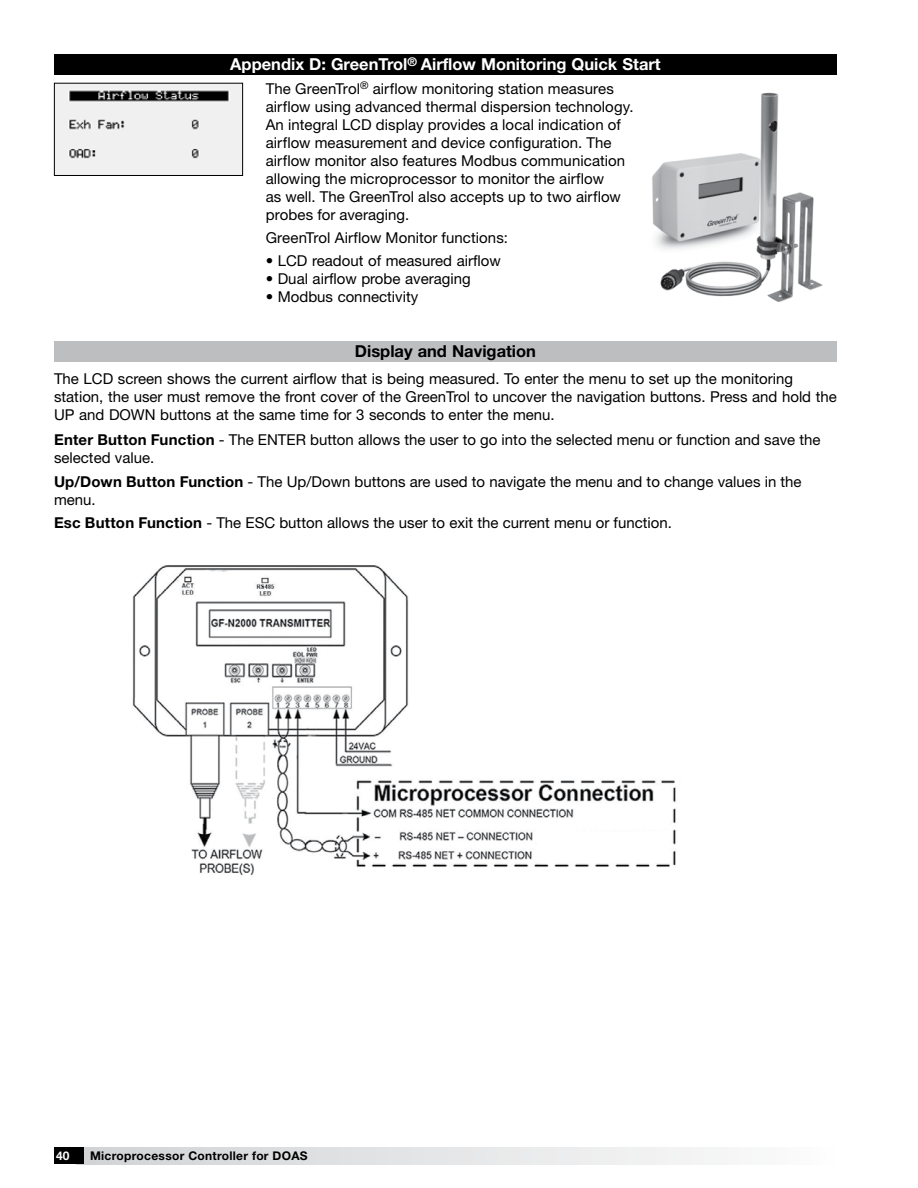
<style>
.page{position:relative;width:918px;height:1188px;background:#fff}
.page>*{position:absolute;margin:0;border:0;box-sizing:border-box;transform-origin:0 0}
.t1{font:700 16.5px "Helvetica Neue LT Std";color:#fff}
.t2{font:700 16.5px "Helvetica Neue LT Std";color:#000}
.t3{font:15px/18px "Helvetica Neue LT Std";color:#000}
.t4{font:700 12px "Helvetica Neue LT Std";letter-spacing:.025em;color:#000}
.t5{font:700 12px "Helvetica Neue LT Std";color:#fff}
.s1{font-weight:700}
</style>
<div class="page">
<div style="left:77px;top:1148px;width:760px;height:16px;background:linear-gradient(to right,#d1d2d4,#fcfcfc)"></div>
<div style="left:54px;top:1148px;width:30px;height:16px;background:#000"></div>
<div style="left:54px;top:54px;width:783px;height:20px;background:#000"></div>
<img style="left:652px;top:92px;width:171px;height:210px">
<div style="left:54px;top:341px;width:783px;height:21px;background:#bcbec0"></div>
<img style="left:132px;top:565px;width:544px;height:311px">
<img style="left:56px;top:85px;width:185px;height:89px">
<div style="left:54px;top:83px;width:189px;height:93px;border:1px solid #000"></div>
<p class="t1" style="left:230px;top:54px;width:432px">Appendix D: GreenTrol<sup>®</sup> Airflow Monitoring Quick Start</p>
<p class="t3" style="left:266px;top:79px;width:369px">The GreenTrol<sup>®</sup> airflow monitoring station measures airflow using advanced thermal dispersion technology.<br>An integral LCD display provides a local indication of airflow measurement and device configuration. The airflow monitor also features Modbus communication allowing the microprocessor to monitor the airflow<br>as well. The GreenTrol also accepts up to two airflow probes for averaging.</p>
<p class="t3" style="left:266px;top:228px;width:244px">GreenTrol Airflow Monitor functions:</p>
<p class="t3" style="left:266px;top:252px;width:237px">• LCD readout of measured airflow</p>
<p class="t3" style="left:266px;top:270px;width:207px">• Dual airflow probe averaging</p>
<p class="t3" style="left:266px;top:288px;width:154px">• Modbus connectivity</p>
<p class="t2" style="left:355px;top:341px;width:183px">Display and Navigation</p>
<p class="t3" style="left:54px;top:370px;width:784px">The LCD screen shows the current airflow that is being measured. To enter the menu to set up the monitoring station, the user must remove the front cover of the GreenTrol to uncover the navigation buttons. Press and hold the<br>UP and DOWN buttons at the same time for 3 seconds to enter the menu.</p>
<p class="t3" style="left:54px;top:431px;width:768px"><span class="s1">Enter Button Function</span> - The ENTER button allows the user to go into the selected menu or function and save the selected value.</p>
<p class="t3" style="left:54px;top:472px;width:749px"><span class="s1">Up/Down Button Function</span> - The Up/Down buttons are used to navigate the menu and to change values in the menu.</p>
<p class="t3" style="left:54px;top:513px;width:620px"><span class="s1">Esc Button Function</span> - The ESC button allows the user to exit the current menu or function.</p>
<p class="t5" style="left:56px;top:1148px;width:15px">40</p>
<p class="t4" style="left:90px;top:1148px;width:219px">Microprocessor Controller for DOAS</p>
</div>
